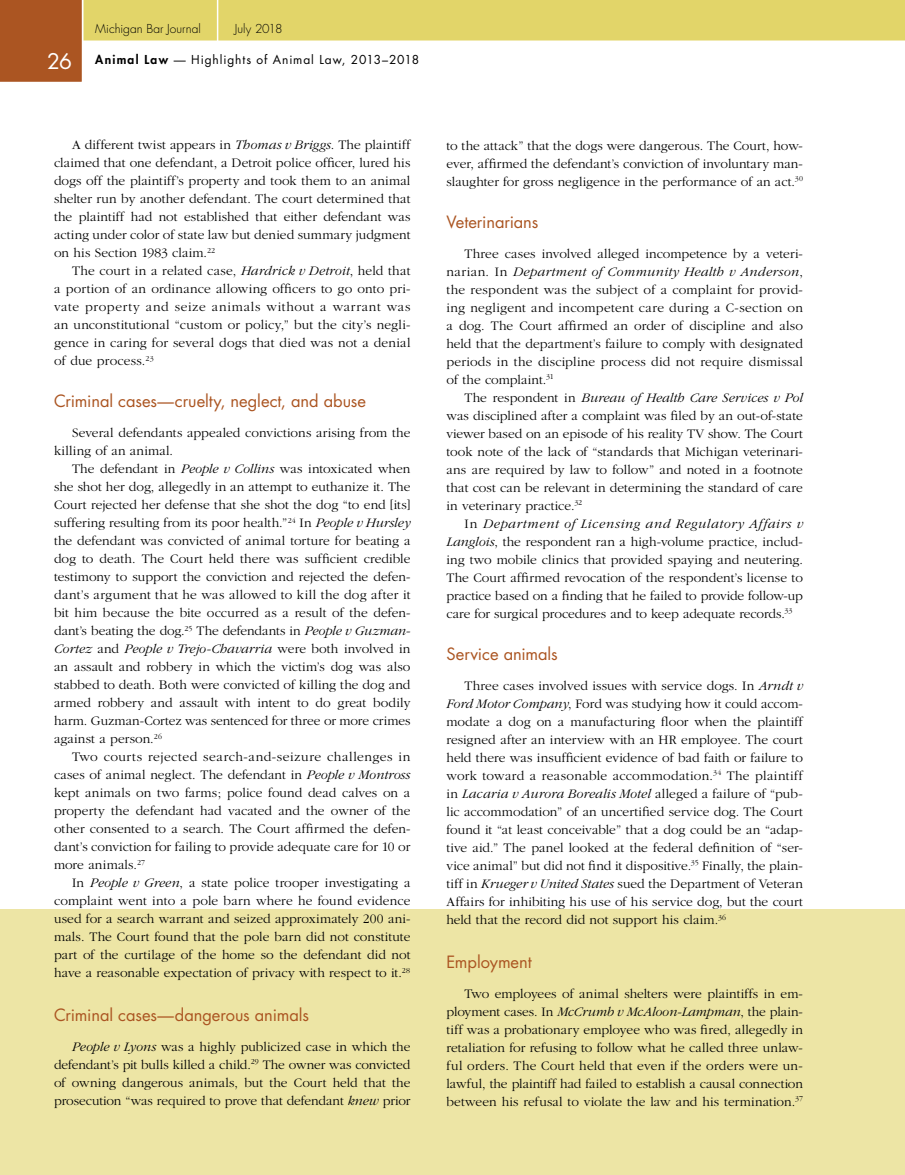
<style>
.page{position:relative;width:905px;height:1175px;background:#fff}
.page>*{position:absolute;margin:0;border:0;box-sizing:border-box;transform-origin:0 0}
.t1{font:21px "Futura";color:#fff}
.t2{font:16.5px "Futura";letter-spacing:-.005em;color:#ab5522}
.t3{font:300 13.5px/18px "Garamond";letter-spacing:.005em;color:#000;text-align:justify}
.t4{font:12px "Futura";letter-spacing:.07em;color:#000}
.t5{font:300 12px "Futura";color:#000}
.s1{font-weight:800}
.s2{font-style:italic}
</style>
<div class="page">
<div style="left:0;top:909px;width:904px;height:265px;background:#ede5a5"></div>
<svg style="left:0;top:0;width:904px;height:82px"></svg>
<h1 class="t1" style="left:47px;top:47px;width:26px">26</h1>
<p class="t5" style="left:95px;top:21px;width:107px">Michigan Bar Journal</p>
<p class="t5" style="left:235px;top:21px;width:49px">July 2018</p>
<p class="t4" style="left:95px;top:51px;width:325px"><span class="s1">Animal Law</span> — Highlights of Animal Law, 2013–2018</p>
<p class="t3" style="left:54px;top:136px;width:358px;text-indent:18px">A different twist appears in <span class="s2">Thomas v Briggs</span>. The plaintiff claimed that one defendant, a Detroit police officer, lured his dogs off the plaintiff’s property and took them to an animal shelter run by another defendant. The court determined that the plaintiff had not established that either defendant was acting under color of state law but denied summary judgment on his Section 1983 claim.<sup>22</sup></p>
<p class="t3" style="left:54px;top:262px;width:358px;text-indent:18px">The court in a related case, <span class="s2">Hardrick v Detroit</span>, held that a portion of an ordinance allowing officers to go onto pri&shy;vate property and seize animals without a warrant was an unconstitutional “custom or policy,” but the city’s negli&shy;gence in caring for several dogs that died was not a denial of due process.<sup>23</sup></p>
<p class="t2" style="left:54px;top:390px;width:313px">Criminal cases—cruelty, neglect, and abuse</p>
<p class="t3" style="left:54px;top:424px;width:358px;text-indent:18px">Several defendants appealed convictions arising from the killing of an animal.</p>
<p class="t3" style="left:54px;top:460px;width:358px;text-indent:18px">The defendant in <span class="s2">People v Collins</span> was intoxicated when she shot her dog, allegedly in an attempt to euthanize it. The Court rejected her defense that she shot the dog “to end [its] suffering resulting from its poor health.”<sup>24</sup> In <span class="s2">People v Hursley </span>the defendant was convicted of animal torture for beating a dog to death. The Court held there was sufficient credible testimony to support the conviction and rejected the defen&shy;dant’s argument that he was allowed to kill the dog after it bit him because the bite occurred as a result of the defen&shy;dant’s beating the dog.<sup>25</sup> The defendants in <span class="s2">People v Guzman-Cortez</span> and <span class="s2">People v Trejo-Chavarria</span> were both involved in an assault and robbery in which the victim’s dog was also stabbed to death. Both were convicted of killing the dog and armed robbery and assault with intent to do great bodily harm. Guzman-Cortez was sentenced for three or more crimes against a person.<sup>26</sup></p>
<p class="t3" style="left:54px;top:748px;width:358px;text-indent:18px">Two courts rejected search-and-seizure challenges in cases of animal neglect. The defendant in <span class="s2">People v Montross </span>kept animals on two farms; police found dead calves on a property the defendant had vacated and the owner of the other consented to a search. The Court affirmed the defen&shy;dant’s conviction for failing to provide adequate care for 10 or more animals.<sup>27</sup></p>
<p class="t3" style="left:54px;top:874px;width:358px;text-indent:18px">In <span class="s2">People v Green</span>, a state police trooper investigating a complaint went into a pole barn where he found evidence used for a search warrant and seized approximately 200 ani&shy;mals. The Court found that the pole barn did not constitute part of the curtilage of the home so the defendant did not have a reasonable expectation of privacy with respect to it.<sup>28</sup></p>
<p class="t2" style="left:54px;top:1003px;width:256px">Criminal cases—dangerous animals</p>
<p class="t3" style="left:54px;top:1037px;width:358px;text-indent:18px"><span class="s2">People v Lyons</span> was a highly publicized case in which the defendant’s pit bulls killed a child.<sup>29</sup> The owner was convicted of owning dangerous animals, but the Court held that the prosecution “was required to prove that defendant <span class="s2">knew</span> prior</p>
<p class="t3" style="left:446px;top:137px;width:358px">to the attack” that the dogs were dangerous. The Court, how&shy;ever, affirmed the defendant’s conviction of involuntary man&shy;slaughter for gross negligence in the performance of an act.<sup>30</sup></p>
<p class="t2" style="left:446px;top:210px;width:93px">Veterinarians</p>
<p class="t3" style="left:446px;top:245px;width:358px;text-indent:18px">Three cases involved alleged incompetence by a veteri&shy;narian. In <span class="s2">Department of Community Health v Anderson</span>, the respondent was the subject of a complaint for provid&shy;ing negligent and incompetent care during a C-section on a dog. The Court affirmed an order of discipline and also held that the department’s failure to comply with designated periods in the discipline process did not require dismissal of the complaint.<sup>31</sup></p>
<p class="t3" style="left:446px;top:389px;width:358px;text-indent:18px">The respondent in <span class="s2">Bureau of Health Care Services v Pol </span>was disciplined after a complaint was filed by an out-of-state viewer based on an episode of his reality TV show. The Court took note of the lack of “standards that Michigan veterinari&shy;ans are required by law to follow” and noted in a footnote that cost can be relevant in determining the standard of care in veterinary practice.<sup>32</sup></p>
<p class="t3" style="left:446px;top:515px;width:358px;text-indent:18px">In <span class="s2">Department of Licensing and Regulatory Affairs v Langlois</span>, the respondent ran a high-volume practice, includ&shy;ing two mobile clinics that provided spaying and neutering.<br>The Court affirmed revocation of the respondent’s license to practice based on a finding that he failed to provide follow-up care for surgical procedures and to keep adequate records.<sup>33</sup></p>
<p class="t2" style="left:446px;top:642px;width:113px">Service animals</p>
<p class="t3" style="left:446px;top:677px;width:358px;text-indent:18px">Three cases involved issues with service dogs. In <span class="s2">Arndt v Ford Motor Company</span>, Ford was studying how it could accom&shy;modate a dog on a manufacturing floor when the plaintiff resigned after an interview with an HR employee. The court held there was insufficient evidence of bad faith or failure to work toward a reasonable accommodation.<sup>34</sup> The plaintiff in <span class="s2">Lacaria v Aurora Borealis Motel</span> alleged a failure of “pub&shy;lic accommodation” of an uncertified service dog. The Court found it “at least conceivable” that a dog could be an “adap&shy;tive aid.” The panel looked at the federal definition of “ser&shy;vice animal” but did not find it dispositive.<sup>35</sup> Finally, the plain&shy;tiff in <span class="s2">Krueger v United States</span> sued the Department of Veteran Affairs for inhibiting his use of his service dog, but the court held that the record did not support his claim.<sup>36</sup></p>
<p class="t2" style="left:446px;top:950px;width:87px">Employment</p>
<p class="t3" style="left:446px;top:984px;width:358px;text-indent:18px">Two employees of animal shelters were plaintiffs in em&shy;ployment cases. In <span class="s2">McCrumb v McAloon-Lampman</span>, the plain&shy;tiff was a probationary employee who was fired, allegedly in retaliation for refusing to follow what he called three unlaw&shy;ful orders. The Court held that even if the orders were un&shy;lawful, the plaintiff had failed to establish a causal connection between his refusal to violate the law and his termination.<sup>37</sup></p>
</div>
